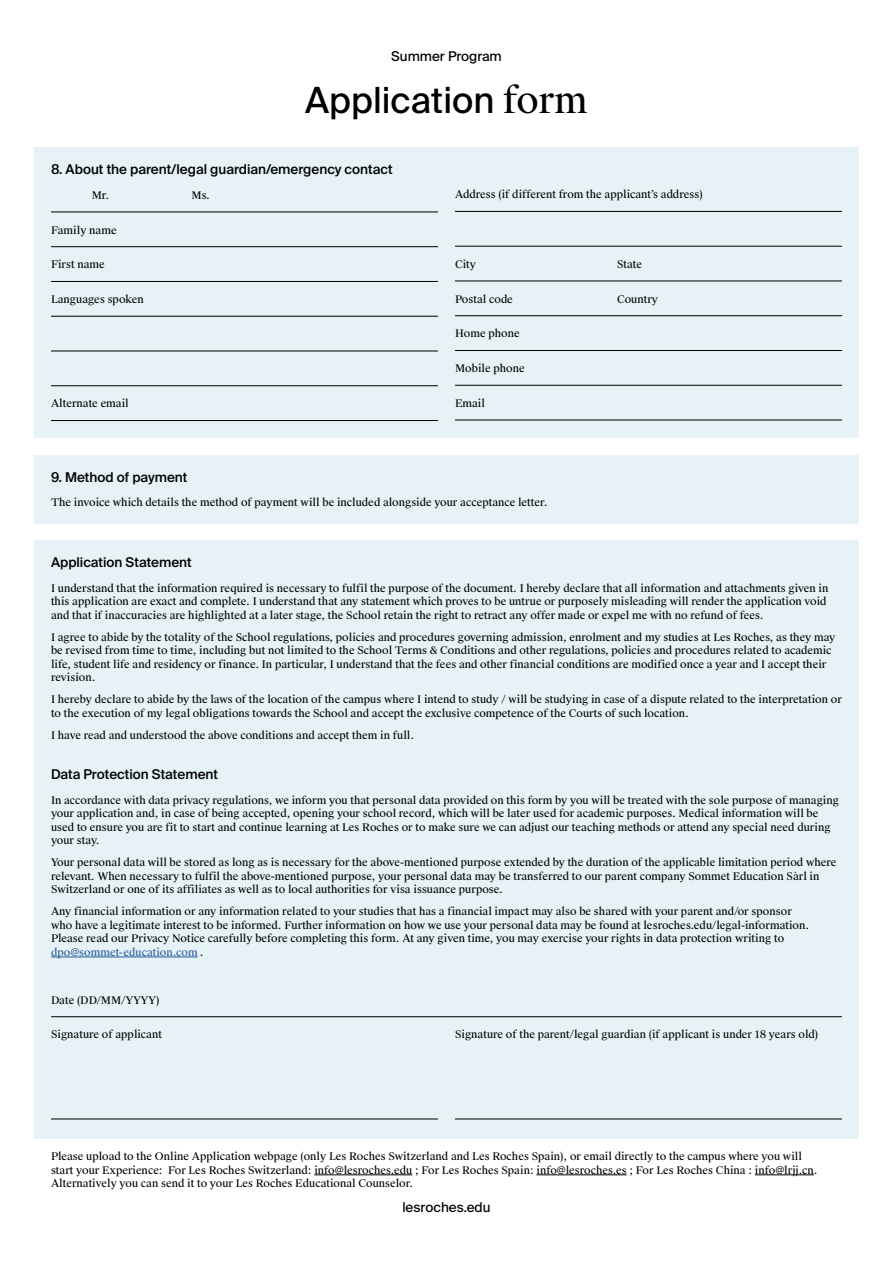
<style>
.page{position:relative;width:893px;height:1263px;background:#fff}
.page>*{position:absolute;margin:0;border:0;box-sizing:border-box;transform-origin:0 0}
.t1{font:36px "Suisse Intl";color:#000}
.t2{font:500 13.5px "Suisse Intl";color:#000}
.t3{font:13.5px "Suisse Intl";color:#000}
.t4{font:10.5px/13.5px "Suisse Works";color:#000}
.s1{font-family:"Suisse Works"}
.s2{color:#275b9b}
</style>
<div class="page">
<div style="left:34px;top:540px;width:825px;height:599px;background:#e6f2f6"></div>
<hr style="left:51px;top:1016px;width:791px;height:1px;background:#000">
<hr style="left:51px;top:1119px;width:387px;height:1px;background:#000">
<hr style="left:314px;top:1174px;width:98px;height:1px;background:#000">
<hr style="left:536px;top:1174px;width:91px;height:1px;background:#000">
<hr style="left:755px;top:1174px;width:59px;height:1px;background:#000">
<hr style="left:455px;top:1119px;width:387px;height:1px;background:#000">
<div style="left:34px;top:455px;width:825px;height:68px;background:#e6f2f6"></div>
<hr style="left:51px;top:957px;width:147px;height:1px;background:#275b9b">
<div style="left:34px;top:147px;width:825px;height:291px;background:#e6f2f6"></div>
<hr style="left:51px;top:212px;width:387px;height:1px;background:#000">
<hr style="left:51px;top:246px;width:387px;height:1px;background:#000">
<hr style="left:51px;top:281px;width:387px;height:1px;background:#000">
<hr style="left:51px;top:316px;width:387px;height:1px;background:#000">
<hr style="left:51px;top:351px;width:387px;height:1px;background:#000">
<hr style="left:51px;top:385px;width:387px;height:1px;background:#000">
<hr style="left:51px;top:420px;width:387px;height:1px;background:#000">
<hr style="left:455px;top:211px;width:387px;height:1px;background:#000">
<hr style="left:455px;top:246px;width:387px;height:1px;background:#000">
<hr style="left:455px;top:281px;width:387px;height:1px;background:#000">
<hr style="left:455px;top:315px;width:387px;height:1px;background:#000">
<hr style="left:455px;top:350px;width:387px;height:1px;background:#000">
<hr style="left:455px;top:385px;width:387px;height:1px;background:#000">
<hr style="left:455px;top:420px;width:387px;height:1px;background:#000">
<p class="t3" style="left:391px;top:49px;width:112px">Summer Program</p>
<h1 class="t1" style="left:305px;top:79px;width:284px">Application <span class="s1">form</span></h1>
<p class="t2" style="left:51px;top:162px;width:343px">8. About the parent/legal guardian/emergency contact</p>
<p class="t4" style="left:92px;top:189px;width:19px">Mr.</p>
<p class="t4" style="left:192px;top:189px;width:20px">Ms.</p>
<p class="t4" style="left:51px;top:223px;width:67px">Family name</p>
<p class="t4" style="left:51px;top:258px;width:55px">First name</p>
<p class="t4" style="left:51px;top:293px;width:94px">Languages spoken</p>
<p class="t4" style="left:51px;top:397px;width:79px">Alternate email</p>
<p class="t4" style="left:455px;top:188px;width:249px">Address (if different from the applicant’s address)</p>
<p class="t4" style="left:455px;top:258px;width:23px">City</p>
<p class="t4" style="left:617px;top:258px;width:27px">State</p>
<p class="t4" style="left:455px;top:292px;width:59px">Postal code</p>
<p class="t4" style="left:617px;top:292px;width:43px">Country</p>
<p class="t4" style="left:455px;top:327px;width:66px">Home phone</p>
<p class="t4" style="left:455px;top:362px;width:71px">Mobile phone</p>
<p class="t4" style="left:455px;top:397px;width:32px">Email</p>
<p class="t2" style="left:51px;top:469px;width:138px">9. Method of payment</p>
<p class="t4" style="left:51px;top:496px;width:498px">The invoice which details the method of payment will be included alongside your acceptance letter.</p>
<p class="t2" style="left:51px;top:554px;width:142px">Application Statement</p>
<p class="t4" style="left:51px;top:581px;width:779px">I understand that the information required is necessary to fulfil the purpose of the document. I hereby declare that all information and attachments given in this application are exact and complete. I understand that any statement which proves to be untrue or purposely misleading will render the application void and that if inaccuracies are highlighted at a later stage, the School retain the right to retract any offer made or expel me with no refund of fees.</p>
<p class="t4" style="left:51px;top:630px;width:786px">I agree to abide by the totality of the School regulations, policies and procedures governing admission, enrolment and my studies at Les Roches, as they may be revised from time to time, including but not limited to the School Terms &amp; Conditions and other regulations, policies and procedures related to academic life, student life and residency or finance. In particular, I understand that the fees and other financial conditions are modified once a year and I accept their revision.</p>
<p class="t4" style="left:51px;top:693px;width:792px">I hereby declare to abide by the laws of the location of the campus where I intend to study / will be studying in case of a dispute related to the interpretation or to the execution of my legal obligations towards the School and accept the exclusive competence of the Courts of such location.</p>
<p class="t4" style="left:51px;top:728px;width:365px">I have read and understood the above conditions and accept them in full.</p>
<p class="t2" style="left:51px;top:766px;width:169px">Data Protection Statement</p>
<p class="t4" style="left:51px;top:793px;width:790px">In accordance with data privacy regulations, we inform you that personal data provided on this form by you will be treated with the sole purpose of managing your application and, in case of being accepted, opening your school record, which will be later used for academic purposes. Medical information will be used to ensure you are fit to start and continue learning at Les Roches or to make sure we can adjust our teaching methods or attend any special need during your stay.</p>
<p class="t4" style="left:51px;top:856px;width:787px">Your personal data will be stored as long as is necessary for the above-mentioned purpose extended by the duration of the applicable limitation period where relevant. When necessary to fulfil the above-mentioned purpose, your personal data may be transferred to our parent company Sommet Education Sàrl in<br>Switzerland or one of its affiliates as well as to local authorities for visa issuance purpose.</p>
<p class="t4" style="left:51px;top:905px;width:760px">Any financial information or any information related to your studies that has a financial impact may also be shared with your parent and/or sponsor who have a legitimate interest to be informed. Further information on how we use your personal data may be found at lesroches.edu/legal-information.<br>Please read our Privacy Notice carefully before completing this form. At any given time, you may exercise your rights in data protection writing to <span class="s2">dpo@sommet-education.com</span> .</p>
<p class="t4" style="left:51px;top:993px;width:110px">Date (DD/MM/YYYY)</p>
<p class="t4" style="left:51px;top:1028px;width:113px">Signature of applicant</p>
<p class="t4" style="left:455px;top:1028px;width:365px">Signature of the parent/legal guardian (if applicant is under 18 years old)</p>
<p class="t4" style="left:51px;top:1150px;width:768px">Please upload to the Online Application webpage (only Les Roches Switzerland and Les Roches Spain), or email directly to the campus where you will start your Experience: For Les Roches Switzerland: info@lesroches.edu ; For Les Roches Spain: info@lesroches.es ; For Les Roches China : info@lrjj.cn.<br>Alternatively you can send it to your Les Roches Educational Counselor.</p>
<p class="t3" style="left:402px;top:1199px;width:90px">lesroches.edu</p>
</div>
